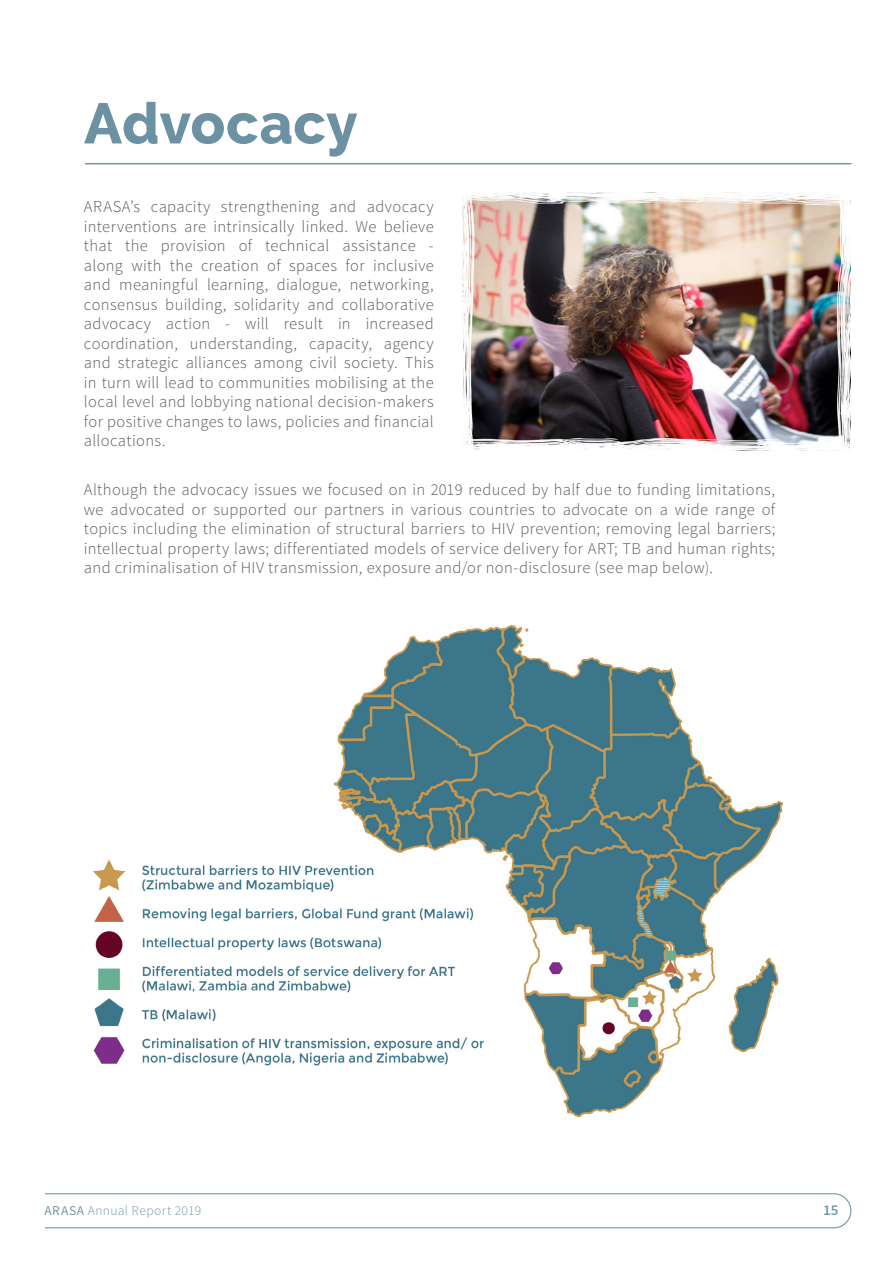
<style>
.page{position:relative;width:893px;height:1263px;background:#fff}
.page>*{position:absolute;margin:0;border:0;box-sizing:border-box;transform-origin:0 0}
.t1{font:800 57px "Raleway";letter-spacing:.005em;color:#6c91a3}
.t2{font:300 16.5px/19.5px "Source Sans Pro";letter-spacing:.02em;color:#58595b;text-align:justify}
.t3{font:600 15px "Source Sans Pro";color:#719aa2}
.t4{font:300 13.5px "Source Sans Pro";letter-spacing:.025em;color:#719aa2}
.s1{font-weight:400}
</style>
<div class="page">
<svg style="left:45px;top:1193px;width:807px;height:36px"></svg>
<hr style="left:85px;top:163px;width:766px;height:1px;background:#719aa2">
<img style="left:93px;top:626px;width:689px;height:491px">
<img style="left:463px;top:192px;width:388px;height:259px">
<p class="t1" style="left:84px;top:91px;width:275px">Advocacy</p>
<p class="t2" style="left:84px;top:197px;width:351px">ARASA’s capacity strengthening and advocacy interventions are intrinsically linked. We believe that the provision of technical assistance - along with the creation of spaces for inclusive and meaningful learning, dialogue, networking, consensus building, solidarity and collaborative advocacy action - will result in increased coordination, understanding, capacity, agency and strategic alliances among civil society. This in turn will lead to communities mobilising at the local level and lobbying national decision-makers for positive changes to laws, policies and financial allocations.</p>
<p class="t2" style="left:84px;top:480px;width:693px">Although the advocacy issues we focused on in 2019 reduced by half due to funding limitations, we advocated or supported our partners in various countries to advocate on a wide range of topics including the elimination of structural barriers to HIV prevention; removing legal barriers; intellectual property laws; differentiated models of service delivery for ART; TB and human rights; and criminalisation of HIV transmission, exposure and/or non-disclosure (see map below).</p>
<p class="t4" style="left:44px;top:1202px;width:159px"><span class="s1">ARASA</span> Annual Report 2019</p>
<p class="t3" style="left:823px;top:1201px;width:17px">15</p>
</div>
